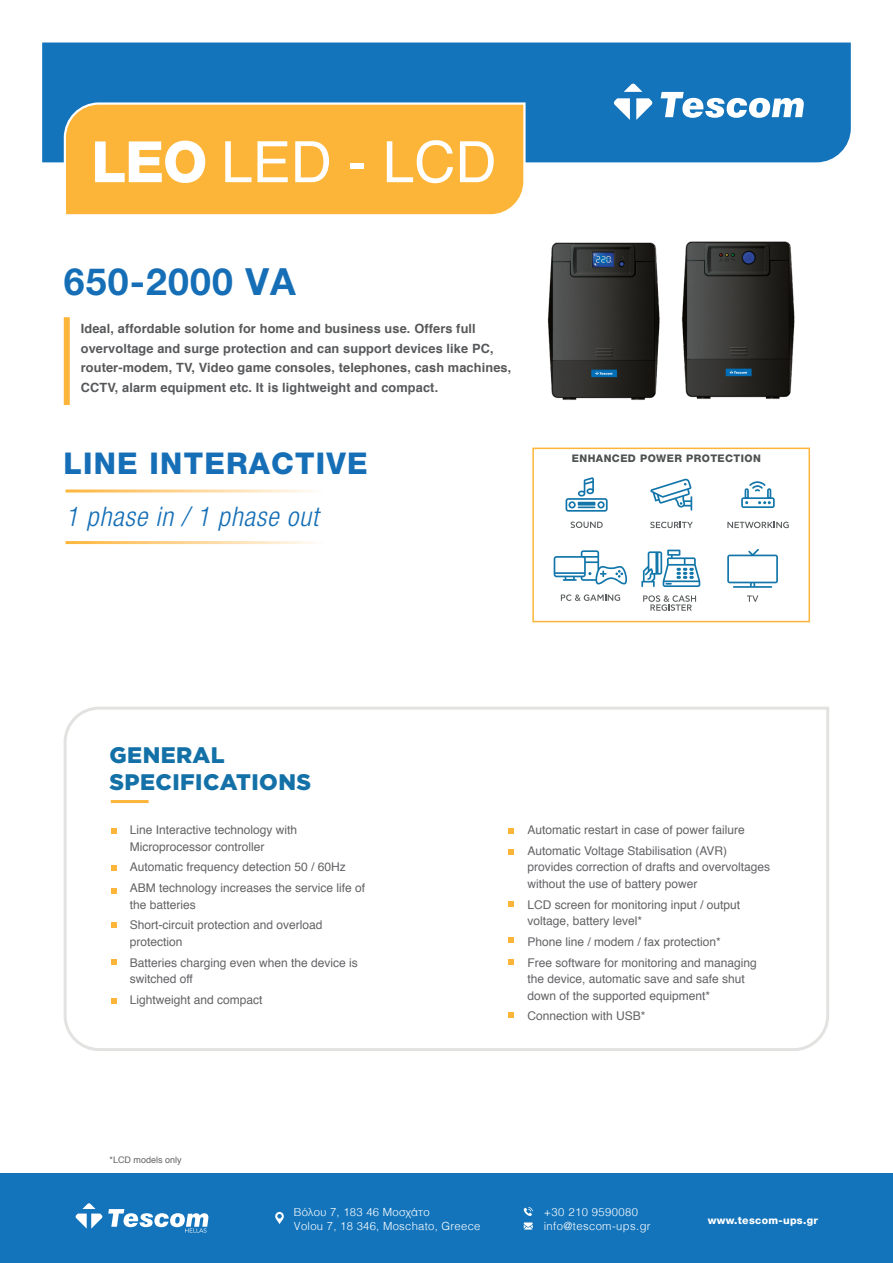
<style>
.page{position:relative;width:893px;height:1263px;background:#fff}
.page>*{position:absolute;margin:0;border:0;box-sizing:border-box;transform-origin:0 0}
.t1{font:57px "Helvetica";color:#fff}
.t2{font:700 37.5px "Helvetica Neue LT Pro";letter-spacing:.03em;color:#166fb6}
.t3{font:800 30px "Helvetica Neue LT Pro";letter-spacing:.04em;color:#166fb6}
.t4{font:italic 300 condensed 27px "Helvetica Neue LT Pro";letter-spacing:.03em;color:#166fb6}
.t5{font:900 22.5px "Gotham Greek";letter-spacing:.02em;color:#1371a8}
.t6{font:700 12.75px/19.5px "Helvetica";letter-spacing:.01em;color:#57585a}
.t7{font:12px/16.5px "Helvetica";color:#636366}
.t8{font:300 11.25px "Helvetica";letter-spacing:.025em;color:#fff}
.t9{font:800 10.5px "Helvetica Neue LT Pro";letter-spacing:.04em;color:#4f5252}
.t10{font:800 10.5px "Helvetica Neue LT Pro";letter-spacing:.03em;color:#fff}
.t11{font:9px "Helvetica";color:#636366}
.s1{font-family:"Helvetica Neue LT Pro";font-weight:800}
</style>
<div class="page">
<img style="left:547px;top:242px;width:113px;height:158px">
<img style="left:681px;top:241px;width:114px;height:158px">
<div style="left:0;top:1174px;width:893px;height:89px;background:#1374bb"></div>
<svg style="left:275px;top:1212px;width:9px;height:12px"></svg>
<svg style="left:524px;top:1207px;width:9px;height:9px"></svg>
<svg style="left:524px;top:1222px;width:9px;height:7px"></svg>
<svg style="left:75px;top:1203px;width:133px;height:29px"></svg>
<div style="left:42px;top:43px;width:809px;height:119px;background:#1374bb"></div>
<svg style="left:661px;top:92px;width:143px;height:26px"></svg>
<svg style="left:624px;top:83px;width:18px;height:9px"></svg>
<svg style="left:636px;top:98px;width:17px;height:22px"></svg>
<svg style="left:614px;top:98px;width:16px;height:22px"></svg>
<div style="left:63px;top:101px;width:464px;height:114px;background:#fcb539"></div>
<svg style="left:63px;top:706px;width:766px;height:345px"></svg>
<hr style="left:111px;top:800px;width:38px;height:3px;background:#fcb539">
<svg style="left:111px;top:828px;width:6px;height:5px"></svg>
<svg style="left:508px;top:828px;width:5px;height:5px"></svg>
<svg style="left:111px;top:865px;width:6px;height:5px"></svg>
<svg style="left:508px;top:849px;width:5px;height:5px"></svg>
<svg style="left:111px;top:888px;width:6px;height:6px"></svg>
<svg style="left:508px;top:901px;width:5px;height:6px"></svg>
<svg style="left:111px;top:922px;width:6px;height:6px"></svg>
<svg style="left:508px;top:937px;width:5px;height:6px"></svg>
<svg style="left:111px;top:959px;width:6px;height:6px"></svg>
<svg style="left:508px;top:959px;width:5px;height:6px"></svg>
<svg style="left:111px;top:998px;width:6px;height:5px"></svg>
<svg style="left:508px;top:1012px;width:5px;height:6px"></svg>
<div style="left:64px;top:317px;width:6px;height:88px;background:#fcb539"></div>
<div style="left:532px;top:448px;width:278px;height:174px;border:2px solid #fcb53b"></div>
<svg style="left:741px;top:481px;width:34px;height:27px"></svg>
<svg style="left:650px;top:479px;width:42px;height:32px"></svg>
<svg style="left:727px;top:549px;width:51px;height:39px"></svg>
<svg style="left:641px;top:550px;width:59px;height:37px"></svg>
<svg style="left:727px;top:522px;width:62px;height:6px"></svg>
<svg style="left:650px;top:522px;width:43px;height:6px"></svg>
<svg style="left:554px;top:550px;width:73px;height:34px"></svg>
<svg style="left:561px;top:594px;width:59px;height:7px"></svg>
<svg style="left:747px;top:595px;width:11px;height:7px"></svg>
<svg style="left:565px;top:477px;width:43px;height:35px"></svg>
<svg style="left:570px;top:521px;width:33px;height:7px"></svg>
<svg style="left:643px;top:595px;width:53px;height:16px"></svg>
<p class="t1" style="left:91px;top:118px;width:407px"><span class="s1">LEO</span> LED - LCD</p>
<p class="t2" style="left:64px;top:258px;width:234px">650-2000 VA</p>
<p class="t6" style="left:81px;top:319px;width:432px">Ideal, affordable solution for home and business use. Offers full overvoltage and surge protection and can support devices like PC, router-modem, TV, Video game consoles, telephones, cash machines, CCTV, alarm equipment etc. It is lightweight and compact.</p>
<p class="t3" style="left:64px;top:445px;width:306px">LINE INTERACTIVE</p>
<p class="t4" style="left:65px;top:501px;width:254px">1 phase in / 1 phase out</p>
<p class="t9" style="left:572px;top:452px;width:190px">ENHANCED POWER PROTECTION</p>
<p class="t5" style="left:109px;top:742px;width:117px">GENERAL</p>
<p class="t5" style="left:109px;top:769px;width:203px">SPECIFICATIONS</p>
<p class="t7" style="left:130px;top:822px;width:169px">Line Interactive technology with<br>Microprocessor controller</p>
<p class="t7" style="left:130px;top:859px;width:218px">Automatic frequency detection 50 / 60Hz</p>
<p class="t7" style="left:130px;top:880px;width:237px">ABM technology increases the service life of the batteries</p>
<p class="t7" style="left:130px;top:917px;width:194px">Short-circuit protection and overload protection</p>
<p class="t7" style="left:130px;top:954px;width:230px">Batteries charging even when the device is switched off</p>
<p class="t7" style="left:130px;top:992px;width:134px">Lightweight and compact</p>
<p class="t7" style="left:527px;top:822px;width:219px">Automatic restart in case of power failure</p>
<p class="t7" style="left:527px;top:843px;width:244px">Automatic Voltage Stabilisation (AVR) provides correction of drafts and overvoltages without the use of battery power</p>
<p class="t7" style="left:527px;top:896px;width:214px">LCD screen for monitoring input / output voltage, battery level*</p>
<p class="t7" style="left:527px;top:934px;width:195px">Phone line / modem / fax protection*</p>
<p class="t7" style="left:527px;top:954px;width:231px">Free software for monitoring and managing the device, automatic save and safe shut down of the supported equipment*</p>
<p class="t7" style="left:527px;top:1008px;width:120px">Connection with USB*</p>
<p class="t11" style="left:109px;top:1152px;width:74px">*LCD models only</p>
<p class="t8" style="left:294px;top:1202px;width:137px">Βόλου 7, 183 46 Μοσχάτο</p>
<p class="t8" style="left:294px;top:1216px;width:188px">Volou 7, 18 346, Moschato, Greece</p>
<p class="t8" style="left:544px;top:1202px;width:96px">+30 210 9590080</p>
<p class="t8" style="left:544px;top:1216px;width:108px">info@tescom-ups.gr</p>
<p class="t10" style="left:708px;top:1214px;width:112px">www.tescom-ups.gr</p>
</div>
